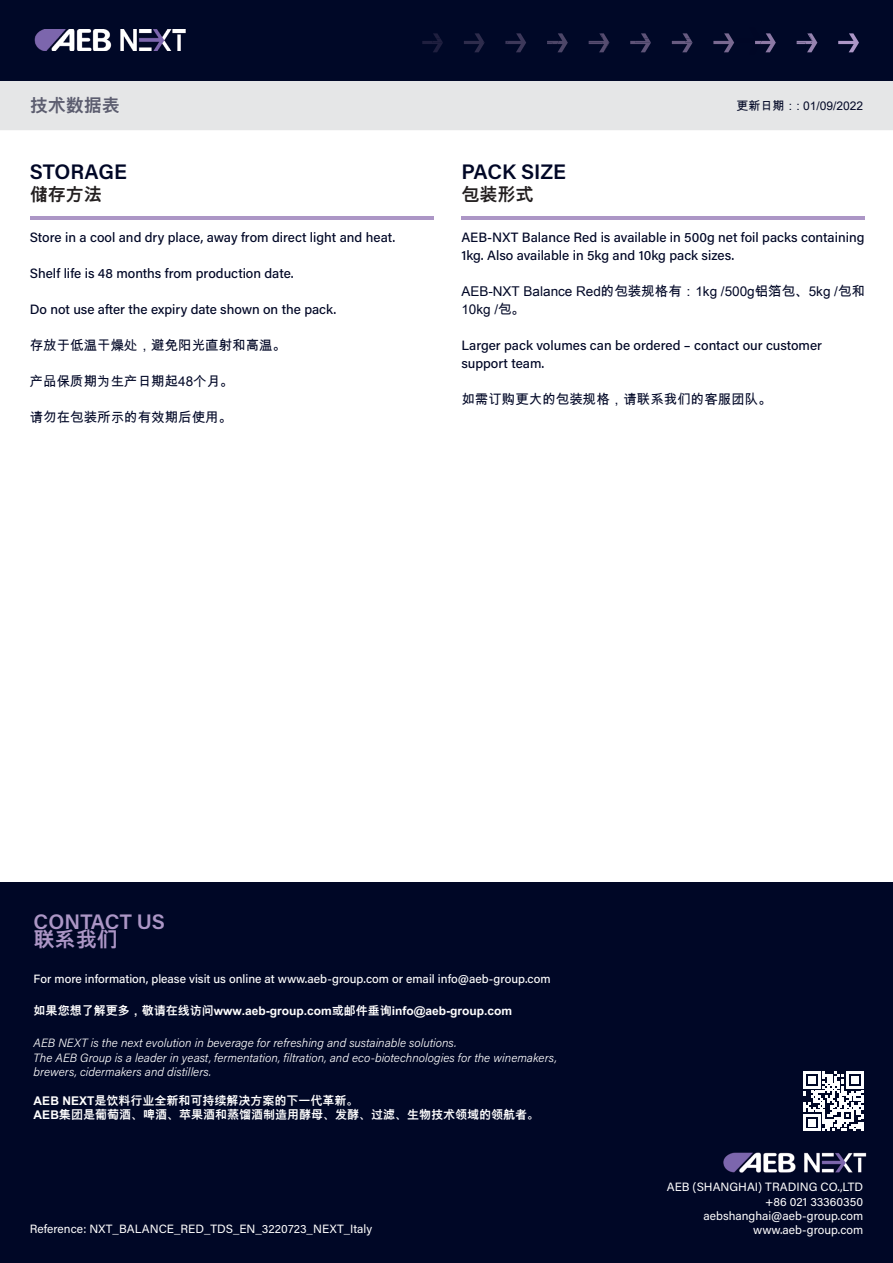
<style>
.page{position:relative;width:893px;height:1263px;background:#fff}
.page>*{position:absolute;margin:0;border:0;box-sizing:border-box;transform-origin:0 0}
.t1{font:600 21px "Acumin Pro";letter-spacing:-.005em;color:#000726}
.t2{font:600 21px "Acumin Pro";color:#ac96c6}
.t3{font:700 21px "Arial Unicode MS";color:#ac96c6}
.t4{font:700 18px "Arial Unicode MS";color:#231f20}
.t5{font:700 18px "Arial Unicode MS";color:#5c5d6f}
.t6{font:500 13.5px/18px "Acumin Pro";color:#000726}
.t7{font:13.5px/18px "Arial Unicode MS";color:#000726}
.t8{font:italic 300 12px/14.4px "Acumin Pro";color:#fff}
.t9{font:12px/14.4px "Acumin Pro";color:#fff;text-align:right}
.t10{font:700 12px/14.4px "Arial Unicode MS";color:#fff}
.t11{font:500 12px "Acumin Pro";color:#fff}
.t12{font:12px "Arial Unicode MS";color:#020826}
</style>
<div class="page">
<div style="left:0;top:81px;width:893px;height:49px;background:#e5e6e7"></div>
<div style="left:0;top:0;width:893px;height:81px;background:#000827"></div>
<img style="left:34px;top:30px;width:152px;height:21px">
<svg style="left:422px;top:33px;width:21px;height:19px"></svg>
<svg style="left:464px;top:33px;width:62px;height:20px"></svg>
<svg style="left:547px;top:33px;width:21px;height:20px"></svg>
<svg style="left:588px;top:33px;width:22px;height:20px"></svg>
<svg style="left:630px;top:33px;width:21px;height:20px"></svg>
<svg style="left:672px;top:33px;width:104px;height:20px"></svg>
<svg style="left:796px;top:33px;width:21px;height:20px"></svg>
<svg style="left:838px;top:33px;width:21px;height:20px"></svg>
<div style="left:31px;top:97px;width:88px;height:16px;background:#e5e6e7"></div>
<div style="left:0;top:882px;width:893px;height:381px;background:#000726"></div>
<svg style="left:804px;top:1071px;width:59px;height:60px"></svg>
<hr style="left:461px;top:216px;width:404px;height:3px;background:#ac96c6">
<hr style="left:30px;top:216px;width:404px;height:3px;background:#ac96c6">
<img style="left:723px;top:1152px;width:144px;height:21px">
<h2 class="t5" style="left:30px;top:92px;width:91px">技术数据表</h2>
<p class="t12" style="left:736px;top:97px;width:128px">更新日期：: 01/09/2022</p>
<h1 class="t1" style="left:30px;top:157px;width:99px">STORAGE</h1>
<h2 class="t4" style="left:30px;top:181px;width:73px">储存方法</h2>
<h1 class="t1" style="left:461px;top:157px;width:106px">PACK SIZE</h1>
<h2 class="t4" style="left:461px;top:181px;width:73px">包装形式</h2>
<p class="t6" style="left:30px;top:228px;width:367px">Store in a cool and dry place, away from direct light and heat.</p>
<p class="t6" style="left:30px;top:264px;width:266px">Shelf life is 48 months from production date.</p>
<p class="t6" style="left:30px;top:300px;width:308px">Do not use after the expiry date shown on the pack.</p>
<p class="t7" style="left:30px;top:336px;width:258px">存放于低温干燥处，避免阳光直射和高温。</p>
<p class="t7" style="left:30px;top:372px;width:206px">产品保质期为生产日期起48个月。</p>
<p class="t7" style="left:30px;top:408px;width:204px">请勿在包装所示的有效期后使用。</p>
<p class="t6" style="left:461px;top:228px;width:405px">AEB-NXT Balance Red is available in 500g net foil packs containing<br>1kg. Also available in 5kg and 10kg pack sizes.</p>
<p class="t7" style="left:461px;top:282px;width:405px">AEB-NXT Balance Red的包装规格有：1kg /500g铝箔包、5kg /包和<br>10kg /包。</p>
<p class="t6" style="left:461px;top:336px;width:362px">Larger pack volumes can be ordered – contact our customer support team.</p>
<p class="t7" style="left:461px;top:390px;width:312px">如需订购更大的包装规格，请联系我们的客服团队。</p>
<h1 class="t2" style="left:34px;top:906px;width:133px">CONTACT US</h1>
<h1 class="t3" style="left:34px;top:924px;width:86px">联系我们</h1>
<p class="t11" style="left:34px;top:970px;width:518px">For more information, please visit us online at www.aeb-group.com or email info@aeb-group.com</p>
<p class="t10" style="left:34px;top:1004px;width:480px">如果您想了解更多，敬请在线访问www.aeb-group.com或邮件垂询info@aeb-group.com</p>
<p class="t8" style="left:34px;top:1035px;width:525px">AEB NEXT is the next evolution in beverage for refreshing and sustainable solutions.<br>The AEB Group is a leader in yeast, fermentation, filtration, and eco-biotechnologies for the winemakers, brewers, cidermakers and distillers.</p>
<p class="t10" style="left:34px;top:1094px;width:507px">AEB NEXT是饮料行业全新和可持续解决方案的下一代革新。<br>AEB集团是葡萄酒、啤酒、苹果酒和蒸馏酒制造用酵母、发酵、过滤、生物技术领域的领航者。</p>
<p class="t9" style="left:30px;top:1221px;width:344px">Reference: NXT_BALANCE_RED_TDS_EN_3220723_NEXT_Italy</p>
<p class="t9" style="left:667px;top:1179px;width:198px">AEB (SHANGHAI) TRADING CO.,LTD +86 021 33360350 aebshanghai@aeb-group.com www.aeb-group.com</p>
</div>
